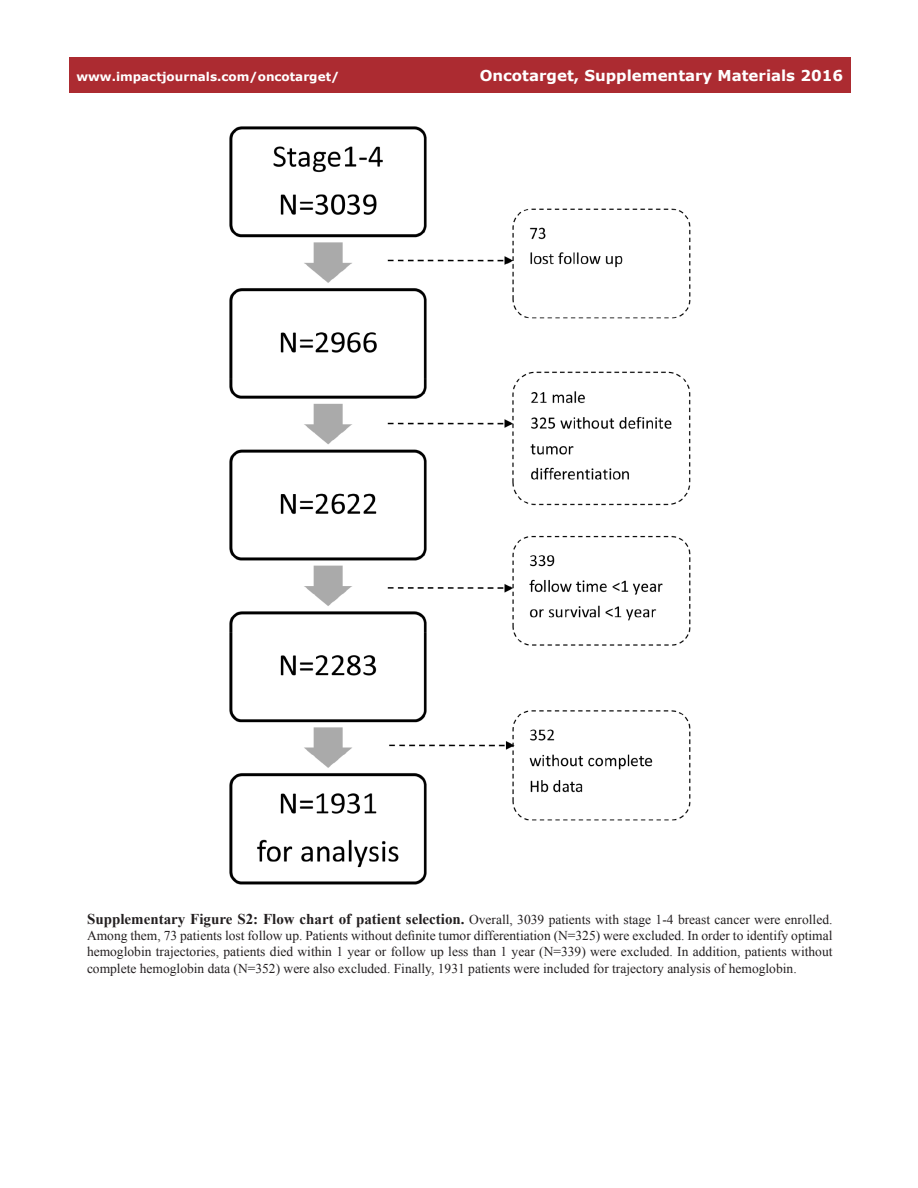
<style>
.page{position:relative;width:918px;height:1188px;background:#fff}
.page>*{position:absolute;margin:0;border:0;box-sizing:border-box;transform-origin:0 0}
.t1{font:700 15px "Verdana";color:#fff}
.figuretext{font:13.5px/16.2px "Times New Roman";color:#231f20;text-align:justify}
.t2{font:700 12px "Verdana";color:#fff}
.s1{font-weight:700;font-size:15px}
</style>
<div class="page">
<div style="left:69px;top:57px;width:781px;height:36px;background:#ac2b31"></div>
<img style="left:229px;top:126px;width:462px;height:759px">
<p class="t2" style="left:76px;top:68px;width:264px">www.impactjournals.com/oncotarget/</p>
<p class="t1" style="left:480px;top:65px;width:365px">Oncotarget, Supplementary Materials 2016</p>
<p class="figuretext" style="left:87px;top:911px;width:747px"><span class="s1">Supplementary Figure S2: Flow chart of patient selection.</span> Overall, 3039 patients with stage 1-4 breast cancer were enrolled.<br>Among them, 73 patients lost follow up. Patients without definite tumor differentiation (N=325) were excluded. In order to identify optimal hemoglobin trajectories, patients died within 1 year or follow up less than 1 year (N=339) were excluded. In addition, patients without complete hemoglobin data (N=352) were also excluded. Finally, 1931 patients were included for trajectory analysis of hemoglobin.</p>
</div>
